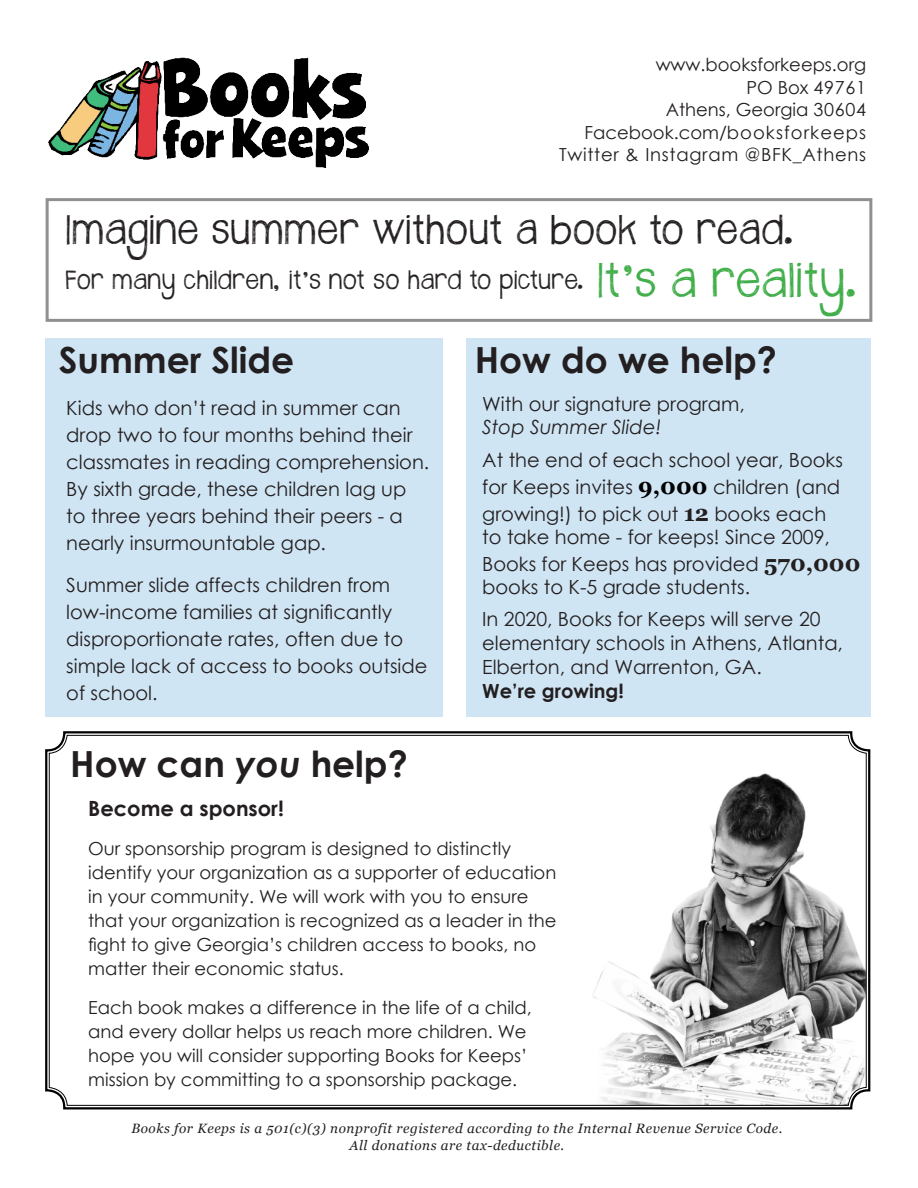
<style>
.page{position:relative;width:918px;height:1188px;background:#fff}
.page>*{position:absolute;margin:0;border:0;box-sizing:border-box;transform-origin:0 0}
.t1{font:39px "Janda Safeand Sound";letter-spacing:.02em;color:#40ae49}
.t2{font:700 36px "Century Gothic";color:#231f20}
.t3{font:33px "Janda Safeand Sound";letter-spacing:.025em;color:#231f20}
.t4{font:21px "Janda Safeand Sound";letter-spacing:.02em;color:#231f20}
.t5{font:700 21px "Century Gothic";color:#231f20}
.t6{font:19.5px/27px "Century Gothic";color:#231f20}
.t7{font:18px/24px "Century Gothic";color:#231f20}
.t8{font:18px "Century Gothic";letter-spacing:.04em;color:#231f20}
.t9{font:18px "Century Gothic";letter-spacing:.06em;color:#231f20}
.t10{font:italic 13.5px/16.2px "Georgia";letter-spacing:.04em;color:#231f20;text-align:center}
.s1{font-style:italic}
.s2{font-family:"Georgia";font-weight:700;font-size:22.5px;color:#000}
.s3{font-family:"Georgia";font-weight:700;font-size:22.5px}
.s4{font-weight:700}
</style>
<div class="page">
<img style="left:48px;top:57px;width:321px;height:111px">
<div style="left:45px;top:338px;width:825px;height:378px;background:#d0e5f4"></div>
<div style="left:443px;top:331px;width:23px;height:393px;background:#fff"></div>
<svg style="left:45px;top:731px;width:826px;height:379px"></svg>
<p class="t7" style="left:656px;top:52px;width:212px">www.booksforkeeps.org</p>
<p class="t8" style="left:746px;top:75px;width:121px">PO Box 49761</p>
<p class="t7" style="left:666px;top:97px;width:202px">Athens, Georgia 30604</p>
<p class="t9" style="left:584px;top:120px;width:283px">Facebook.com/booksforkeeps</p>
<p class="t8" style="left:559px;top:142px;width:309px">Twitter &amp; Instagram @BFK_Athens</p>
<p class="t3" style="left:65px;top:207px;width:731px">Imagine summer without a book to read.</p>
<p class="t4" style="left:65px;top:265px;width:521px">For many children, it’s not so hard to picture.</p>
<p class="t1" style="left:597px;top:253px;width:263px">It’s a reality.</p>
<p class="t2" style="left:59px;top:332px;width:237px">Summer Slide</p>
<p class="t6" style="left:66px;top:394px;width:365px">Kids who don’t read in summer can drop two to four months behind their classmates in reading comprehension.<br>By sixth grade, these children lag up to three years behind their peers - a nearly insurmountable gap.</p>
<p class="t6" style="left:66px;top:571px;width:363px">Summer slide affects children from low-income families at significantly disproportionate rates, often due to simple lack of access to books outside of school.</p>
<p class="t2" style="left:475px;top:332px;width:304px">How do we help?</p>
<p class="t6" style="left:482px;top:392px;width:264px;line-height:23.4px">With our signature program,<br><span class="s1">Stop Summer Slide!</span></p>
<p class="t6" style="left:482px;top:446px;width:362px">At the end of each school year, Books for Keeps invites <span class="s2">9,000</span> children (and growing!) to pick out <span class="s3">12</span> books each</p>
<p class="t6" style="left:482px;top:523px;width:380px">to take home - for keeps! Since 2009,<br>Books for Keeps has provided <span class="s3">570,000</span></p>
<p class="t6" style="left:482px;top:570px;width:340px;line-height:32.4px">books to K-5 grade students.<br>In 2020, Books for Keeps will serve 20</p>
<p class="t6" style="left:482px;top:631px;width:362px;line-height:24px">elementary schools in Athens, Atlanta,<br>Elberton, and Warrenton, GA.<br><span class="s4">We’re growing!</span></p>
<p class="t2" style="left:70px;top:737px;width:339px">How can <span class="s1">you</span> help?</p>
<p class="t5" style="left:88px;top:792px;width:197px">Become a sponsor!</p>
<p class="t7" style="left:88px;top:836px;width:470px">Our sponsorship program is designed to distinctly identify your organization as a supporter of education in your community. We will work with you to ensure that your organization is recognized as a leader in the fight to give Georgia’s children access to books, no matter their economic status.</p>
<p class="t7" style="left:88px;top:995px;width:445px">Each book makes a difference in the life of a child, and every dollar helps us reach more children. We hope you will consider supporting Books for Keeps’ mission by committing to a sponsorship package.</p>
<p class="t10" style="left:131px;top:1121px;width:652px">Books for Keeps is a 501(c)(3) nonprofit registered according to the Internal Revenue Service Code.<br>All donations are tax-deductible.</p>
</div>
